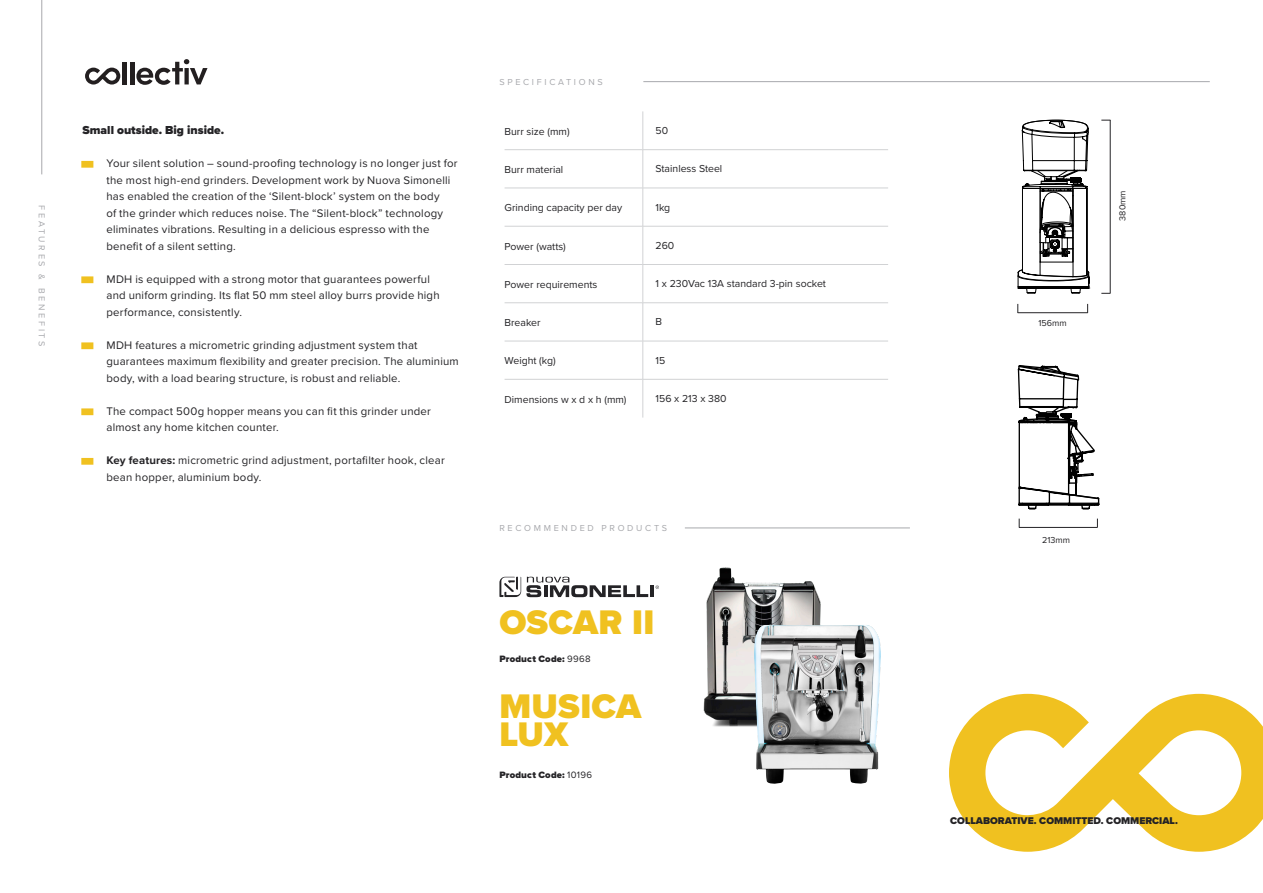
<style>
.page{position:relative;width:1263px;height:893px;background:#fff}
.page>*{position:absolute;margin:0;border:0;box-sizing:border-box;transform-origin:0 0}
.t1{font:900 35.4px "Proxima Nova";letter-spacing:.005em;color:#f0c120}
.Subtitles{font:900 12px "Proxima Nova";color:#242326}
.t2{font:11.4px/16.5px "Proxima Nova";letter-spacing:.02em;color:#242326}
.t3{font:10.5px "Proxima Nova";color:#242326}
.t4{font:900 10.2px "Proxima Nova";color:#242326}
.t5{font:900 9.6px "Proxima Nova";letter-spacing:.015em;color:#242326}
.Subtitles-2{font:9px "Proxima Nova";letter-spacing:.3em;color:#a8a9ad}
.Subtitles-3{font:9px "Proxima Nova";color:#242326}
.s1{color:#f0c120}
.s2{font-weight:700}
.s3{font-weight:400}
</style>
<div class="page">
<img style="left:703px;top:567px;width:118px;height:160px">
<img style="left:754px;top:625px;width:127px;height:159px">
<svg style="left:949px;top:694px;width:314px;height:158px;fill:#f0c120"></svg>
<hr style="left:42px;top:0;width:1px;height:174px;background:#a8a9ad">
<hr style="left:643px;top:81px;width:567px;height:1px;background:#a8a9ad">
<hr style="left:642px;top:111px;width:1px;height:38px;background:#d1d2d4">
<hr style="left:642px;top:150px;width:1px;height:38px;background:#d1d2d4">
<hr style="left:642px;top:188px;width:1px;height:38px;background:#d1d2d4">
<hr style="left:642px;top:226px;width:1px;height:38px;background:#d1d2d4">
<hr style="left:642px;top:265px;width:1px;height:38px;background:#d1d2d4">
<hr style="left:642px;top:303px;width:1px;height:38px;background:#d1d2d4">
<hr style="left:642px;top:341px;width:1px;height:38px;background:#d1d2d4">
<hr style="left:642px;top:379px;width:1px;height:39px;background:#d1d2d4">
<hr style="left:505px;top:149px;width:138px;height:1px;background:#d1d2d4">
<hr style="left:643px;top:149px;width:245px;height:1px;background:#d1d2d4">
<hr style="left:505px;top:188px;width:138px;height:1px;background:#d1d2d4">
<hr style="left:643px;top:188px;width:245px;height:1px;background:#d1d2d4">
<hr style="left:505px;top:264px;width:138px;height:1px;background:#d1d2d4">
<hr style="left:643px;top:264px;width:245px;height:1px;background:#d1d2d4">
<hr style="left:505px;top:302px;width:138px;height:1px;background:#d1d2d4">
<hr style="left:643px;top:302px;width:245px;height:1px;background:#d1d2d4">
<hr style="left:505px;top:341px;width:138px;height:1px;background:#d1d2d4">
<hr style="left:643px;top:341px;width:245px;height:1px;background:#d1d2d4">
<hr style="left:505px;top:379px;width:138px;height:1px;background:#d1d2d4">
<hr style="left:643px;top:379px;width:245px;height:1px;background:#d1d2d4">
<hr style="left:505px;top:226px;width:138px;height:1px;background:#d1d2d4">
<hr style="left:643px;top:226px;width:245px;height:1px;background:#d1d2d4">
<hr style="left:685px;top:528px;width:225px;height:1px;background:#a8a9ad">
<hr style="left:1019px;top:527px;width:78px;height:1px;background:#242326">
<hr style="left:1018px;top:312px;width:70px;height:1px;background:#242326">
<hr style="left:1110px;top:120px;width:1px;height:173px;background:#242326">
<svg style="left:1017px;top:120px;width:73px;height:174px"></svg>
<svg style="left:1017px;top:365px;width:83px;height:145px"></svg>
<svg style="left:499px;top:577px;width:160px;height:20px"></svg>
<div style="left:122px;top:62px;width:5px;height:22px;background:#231f20"></div>
<hr style="left:130px;top:62px;width:4px;height:22px;background:#231f20">
<svg style="left:136px;top:59px;width:71px;height:26px"></svg>
<svg style="left:85px;top:68px;width:35px;height:17px"></svg>
<p class="Subtitles-2" style="left:49px;top:205px;width:143px;rotate:90deg">FEATURES &amp; BENEFITS</p>
<p class="Subtitles" style="left:82px;top:121px;width:143px">Small outside. Big inside.</p>
<p class="t2" style="left:106px;top:154px;width:353px;text-indent:-22px"><span class="s1">–</span> Your silent solution – sound-proofing technology is no longer just for the most high-end grinders. Development work by Nuova Simonelli has enabled the creation of the ‘Silent-block’ system on the body<br>of the grinder which reduces noise. The “Silent-block” technology eliminates vibrations. Resulting in a delicious espresso with the benefit of a silent setting.</p>
<p class="t2" style="left:106px;top:270px;width:335px;text-indent:-22px"><span class="s1">–</span> MDH is equipped with a strong motor that guarantees powerful and uniform grinding. Its flat 50 mm steel alloy burrs provide high performance, consistently.</p>
<p class="t2" style="left:106px;top:336px;width:354px;text-indent:-22px"><span class="s1">–</span> MDH features a micrometric grinding adjustment system that guarantees maximum flexibility and greater precision. The aluminium body, with a load bearing structure, is robust and reliable.</p>
<p class="t2" style="left:106px;top:402px;width:326px;text-indent:-22px"><span class="s1">–</span> The compact 500g hopper means you can fit this grinder under almost any home kitchen counter.</p>
<p class="t2" style="left:106px;top:451px;width:340px;text-indent:-22px"><span class="s1">–</span> <span class="s2">Key features:</span> micrometric grind adjustment, portafilter hook, clear bean hopper, aluminium body.</p>
<p class="Subtitles-2" style="left:499px;top:75px;width:105px">SPECIFICATIONS</p>
<p class="t3" style="left:505px;top:123px;width:67px">Burr size (mm)</p>
<p class="t3" style="left:656px;top:123px;width:14px">50</p>
<p class="t3" style="left:505px;top:162px;width:60px">Burr material</p>
<p class="t3" style="left:656px;top:161px;width:68px">Stainless Steel</p>
<p class="t3" style="left:505px;top:200px;width:119px">Grinding capacity per day</p>
<p class="t3" style="left:656px;top:199px;width:16px">1kg</p>
<p class="t3" style="left:505px;top:238px;width:63px">Power (watts)</p>
<p class="t3" style="left:656px;top:238px;width:20px">260</p>
<p class="t3" style="left:505px;top:276px;width:94px">Power requirements</p>
<p class="t3" style="left:656px;top:276px;width:172px">1 x 230Vac 13A standard 3-pin socket</p>
<p class="t3" style="left:505px;top:315px;width:38px">Breaker</p>
<p class="t3" style="left:656px;top:314px;width:8px">B</p>
<p class="t3" style="left:505px;top:353px;width:53px">Weight (kg)</p>
<p class="t3" style="left:656px;top:352px;width:11px">15</p>
<p class="t3" style="left:505px;top:391px;width:123px">Dimensions w x d x h (mm)</p>
<p class="t3" style="left:656px;top:391px;width:72px">156 x 213 x 380</p>
<p class="Subtitles-2" style="left:499px;top:521px;width:169px">RECOMMENDED PRODUCTS</p>
<p class="t1" style="left:499px;top:596px;width:156px">OSCAR II</p>
<p class="t5" style="left:499px;top:652px;width:93px">Product Code: <span class="s3">9968</span></p>
<p class="t1" style="left:499px;top:679px;width:143px">MUSICA</p>
<p class="t1" style="left:499px;top:708px;width:70px">LUX</p>
<p class="t5" style="left:499px;top:767px;width:94px">Product Code: <span class="s3">10196</span></p>
<p class="Subtitles-3" style="left:1038px;top:316px;width:30px">156mm</p>
<p class="Subtitles-3" style="left:1116px;top:221px;width:32px;rotate:-90deg">380mm</p>
<p class="Subtitles-3" style="left:1042px;top:533px;width:29px">213mm</p>
<p class="t4" style="left:950px;top:813px;width:229px">COLLABORATIVE. COMMITTED. COMMERCIAL.</p>
</div>
